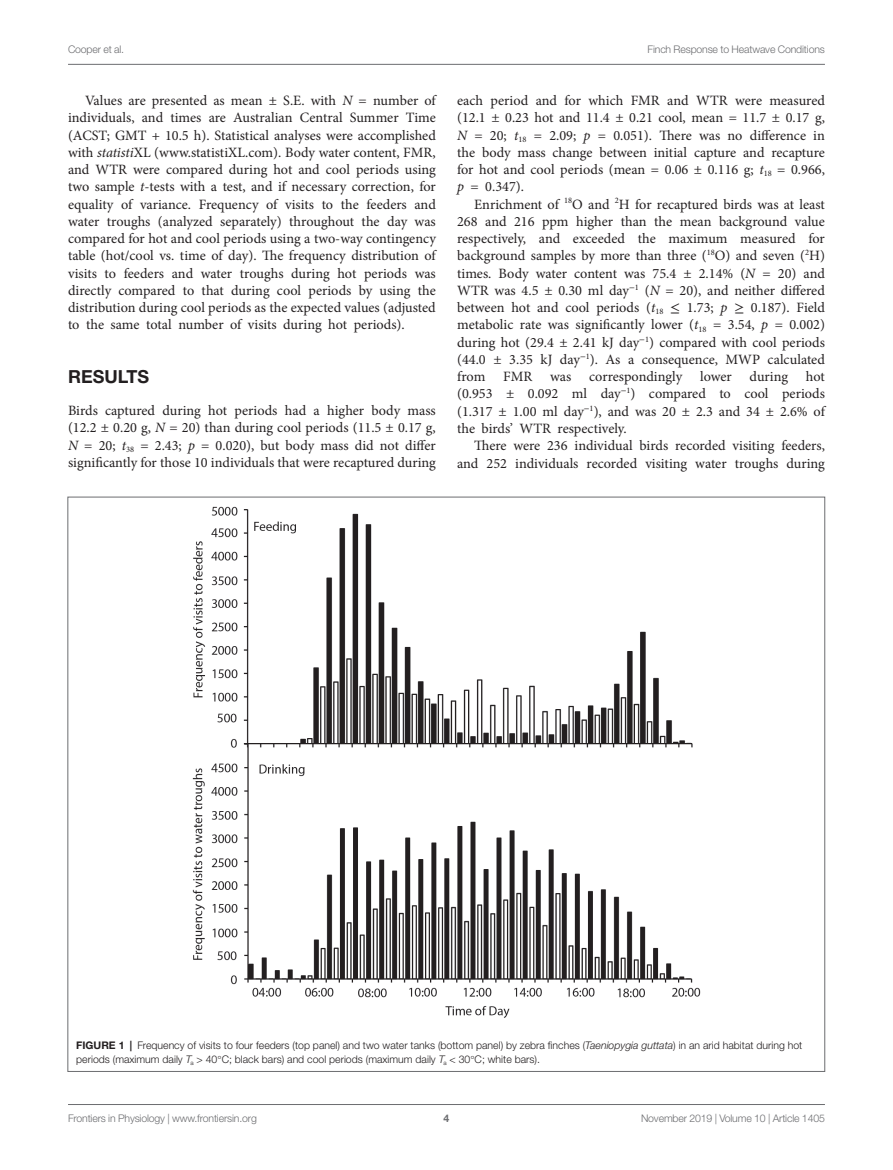
<style>
.page{position:relative;width:893px;height:1170px;background:#fff}
.page>*{position:absolute;margin:0;border:0;box-sizing:border-box;transform-origin:0 0}
.HEAD_1{font:700 18px "Helvetica Neue LT Std";color:#231f20}
.TEXT{font:14.25px/17.2px "Minion Pro";color:#231f20;text-align:justify}
.TEXT_FLUSH{font:14.25px/17.2px "Minion Pro";letter-spacing:-.005em;color:#231f20;text-align:justify}
.FIG_LEG{font:300 10.5px/14.2px "Helvetica Neue LT Std";color:#231f20}
.t1{font:300 10.5px "Helvetica Neue LT Std";letter-spacing:-.015em;color:#6c6d70}
.t2{font:700 10.5px "Helvetica Neue LT Std";color:#6c6d70}
.s1{font-style:italic}
.s2{font-family:"STIX General"}
.s3{font-weight:700}
.s4{font-family:"STIX General";font-weight:400}
</style>
<div class="page">
<hr style="left:68px;top:64px;width:757px;height:1px;background:#6c6d70">
<hr style="left:68px;top:1104px;width:757px;height:1px;background:#6c6d70">
<img style="left:192px;top:506px;width:509px;height:512px">
<p class="t1" style="left:68px;top:42px;width:58px">Cooper et al.</p>
<p class="t1" style="left:648px;top:42px;width:179px">Finch Response to Heatwave Conditions</p>
<p class="TEXT" style="left:68px;top:92px;width:369px;text-indent:17px">Values are presented as mean ± S.E. with <span class="s1">N</span> = number of individuals, and times are Australian Central Summer Time (ACST; GMT + 10.5 h). Statistical analyses were accomplished with <span class="s1">statisti</span>XL (www.statistiXL.com). Body water content, FMR, and WTR were compared during hot and cool periods using two sample <span class="s1">t</span>-tests with a test, and if necessary correction, for equality of variance. Frequency of visits to the feeders and water troughs (analyzed separately) throughout the day was compared for hot and cool periods using a two-way contingency table (hot/cool vs. time of day). The frequency distribution of visits to feeders and water troughs during hot periods was directly compared to that during cool periods by using the distribution during cool periods as the expected values (adjusted to the same total number of visits during hot periods).</p>
<p class="HEAD_1" style="left:68px;top:366px;width:83px">RESULTS</p>
<p class="TEXT_FLUSH" style="left:68px;top:402px;width:369px">Birds captured during hot periods had a higher body mass (12.2 ± 0.20 g, <span class="s1">N</span> = 20) than during cool periods (11.5 ± 0.17 g, <span class="s1">N</span> = 20; <span class="s1">t</span><sub>38</sub> = 2.43; <span class="s1">p</span> = 0.020), but body mass did not differ significantly for those 10 individuals that were recaptured during</p>
<p class="TEXT_FLUSH" style="left:457px;top:92px;width:369px">each period and for which FMR and WTR were measured (12.1 ± 0.23 hot and 11.4 ± 0.21 cool, mean = 11.7 ± 0.17 g, <span class="s1">N</span> = 20; <span class="s1">t</span><sub>18</sub> = 2.09; <span class="s1">p</span> = 0.051). There was no difference in the body mass change between initial capture and recapture for hot and cool periods (mean = 0.06 ± 0.116 g; <span class="s1">t</span><sub>18</sub> = 0.966, <span class="s1">p</span> = 0.347).</p>
<p class="TEXT" style="left:457px;top:195px;width:369px;text-indent:17px">Enrichment of <sup>18</sup>O and <sup>2</sup>H for recaptured birds was at least 268 and 216 ppm higher than the mean background value respectively, and exceeded the maximum measured for background samples by more than three (<sup>18</sup>O) and seven (<sup>2</sup>H) times. Body water content was 75.4 ± 2.14% (<span class="s1">N</span> = 20) and WTR was 4.5 ± 0.30 ml day<sup>−</sup><sup>1</sup> (<span class="s1">N</span> = 20), and neither differed between hot and cool periods (<span class="s1">t</span><sub>18</sub> <span class="s2">≤</span> 1.73; <span class="s1">p</span> <span class="s2">≥</span> 0.187). Field metabolic rate was significantly lower (<span class="s1">t</span><sub>18</sub> = 3.54, <span class="s1">p</span> = 0.002) during hot (29.4 ± 2.41 kJ day<sup>−</sup><sup>1</sup>) compared with cool periods (44.0 ± 3.35 kJ day<sup>−</sup><sup>1</sup>). As a consequence, MWP calculated from</p>
<p class="TEXT" style="left:457px;top:368px;width:369px;text-indent:349px">hot (0.953 ± 0.092 ml day<sup>−</sup><sup>1</sup>) compared to cool periods (1.317 ± 1.00 ml day<sup>−</sup><sup>1</sup>), and was 20 ± 2.3 and 34 ± 2.6% of the birds’ WTR respectively.</p>
<p class="TEXT" style="left:457px;top:437px;width:369px;text-align:right">There were 236 individual birds recorded visiting feeders, and 252 individuals recorded visiting water troughs during</p>
<p class="TEXT" style="left:503px;top:368px;width:31px">FMR</p>
<p class="TEXT" style="left:550px;top:368px;width:23px">was</p>
<p class="TEXT" style="left:589px;top:368px;width:95px">correspondingly</p>
<p class="TEXT" style="left:700px;top:368px;width:33px">lower</p>
<p class="TEXT" style="left:750px;top:368px;width:40px">during</p>
<p class="FIG_LEG" style="left:76px;top:1037px;width:728px"><span class="s3">FIGURE 1 |</span> Frequency of visits to four feeders (top panel) and two water tanks (bottom panel) by zebra finches (<span class="s1">Taeniopygia guttata</span>) in an arid habitat during hot periods (maximum daily <span class="s1">T</span><sub>a</sub> &gt; 40<span class="s4">°</span>C; black bars) and cool periods (maximum daily <span class="s1">T</span><sub>a</sub> &lt; 30<span class="s4">°</span>C; white bars).</p>
<p class="t1" style="left:68px;top:1111px;width:190px">Frontiers in Physiology | www.frontiersin.org</p>
<p class="t2" style="left:444px;top:1111px;width:7px">4</p>
<p class="t1" style="left:641px;top:1111px;width:185px">November 2019 | Volume 10 | Article 1405</p>
</div>
